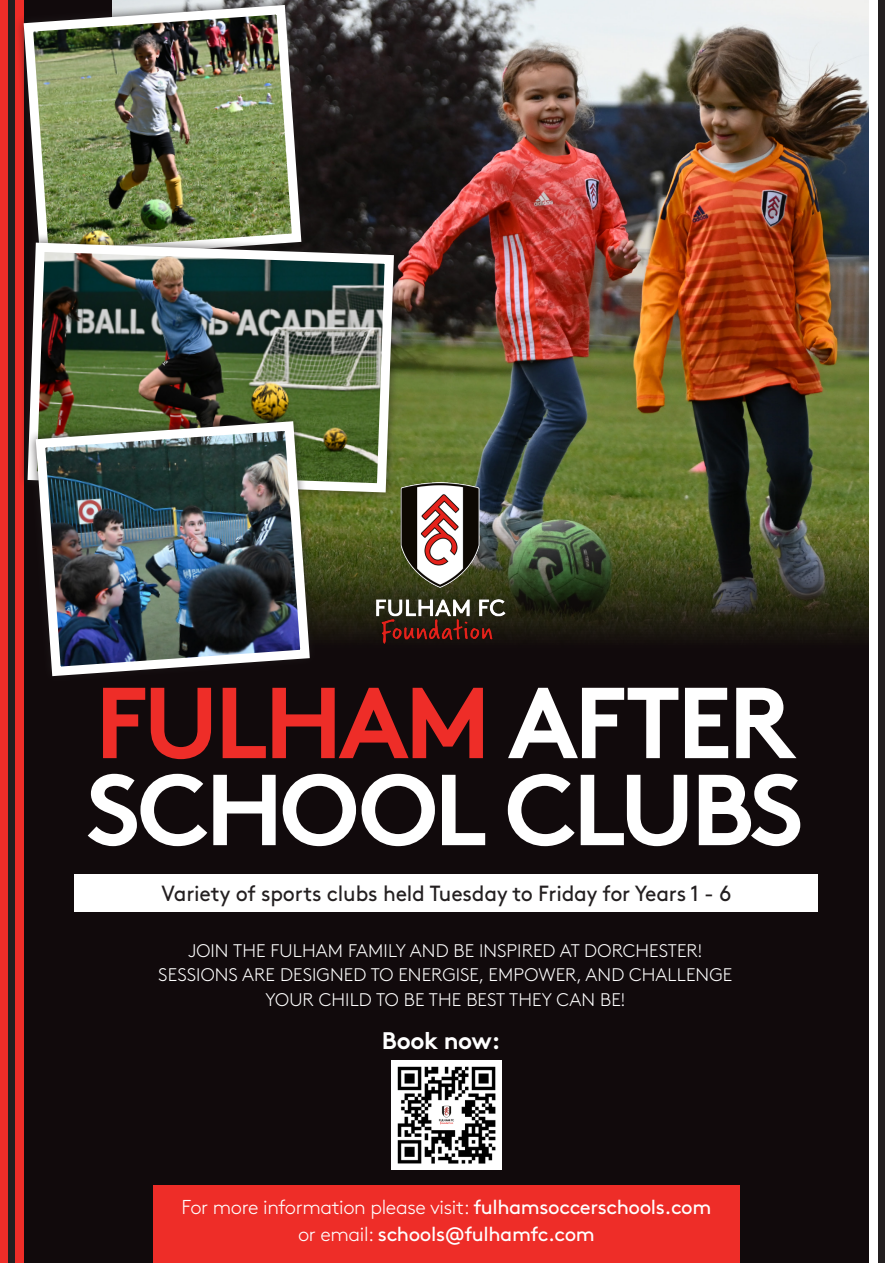
<style>
.page{position:relative;width:893px;height:1263px;background:#110a0c}
.page>*{position:absolute;margin:0;border:0;box-sizing:border-box;transform-origin:0 0}
.t1{font:700 100.5px "Brown";letter-spacing:-.04em;color:#ee2d28}
.t2{font:700 100.5px "Brown";letter-spacing:-.04em;color:#fff}
.t3{font:700 24px "Brown";letter-spacing:-.02em;color:#fff}
.t4{font:21.9px "Brown";letter-spacing:-.01em;color:#231f20;scale:.96 1}
.t5{font:300 20.1px "Brown";letter-spacing:-.02em;color:#fff}
.t6{font:20.1px "Brown";letter-spacing:-.02em;color:#fff}
.t7{font:300 18.3px "Brown";letter-spacing:.005em;color:#fff}
.s1{color:#fff}
.s2{font-weight:400}
.s3{font-weight:300}
</style>
<div class="page">
<img style="left:312px;top:0;width:557px;height:637px">
<div style="left:0;top:0;width:24px;height:1263px;background:#ee2d28"></div>
<div style="left:869px;top:0;width:24px;height:1263px;background:#fff"></div>
<div style="left:9px;top:0;width:6px;height:1263px;background:#231f20"></div>
<div style="left:878px;top:0;width:6px;height:1263px;background:#231f20"></div>
<div style="left:75px;top:874px;width:743px;height:37px;background:#fff"></div>
<img style="left:347px;top:482px;width:187px;height:162px">
<svg style="left:17px;top:0;width:295px;height:226px"></svg>
<img style="left:19px;top:0;width:287px;height:232px">
<img style="left:21px;top:232px;width:383px;height:271px">
<img style="left:23px;top:238px;width:376px;height:259px">
<svg style="left:25px;top:411px;width:295px;height:226px"></svg>
<img style="left:31px;top:416px;width:284px;height:261px">
<div style="left:153px;top:1186px;width:587px;height:77px;background:#ee2d28"></div>
<img style="left:392px;top:1060px;width:109px;height:109px">
<p class="t1" style="left:95px;top:641px;width:702px">FULHAM <span class="s1">AFTER</span></p>
<p class="t2" style="left:87px;top:728px;width:719px">SCHOOL CLUBS</p>
<p class="t4" style="left:161px;top:876px;width:595px">Variety of sports clubs held Tuesday to Friday for Years 1 - 6</p>
<p class="t7" style="left:188px;top:937px;width:515px">JOIN THE FULHAM FAMILY AND BE INSPIRED AT DORCHESTER!</p>
<p class="t7" style="left:158px;top:961px;width:575px">SESSIONS ARE DESIGNED TO ENERGISE, EMPOWER, AND CHALLENGE</p>
<p class="t7" style="left:265px;top:986px;width:361px">YOUR CHILD TO BE THE BEST THEY CAN BE!</p>
<p class="t3" style="left:382px;top:1021px;width:120px">Book now:</p>
<p class="t5" style="left:182px;top:1192px;width:531px">For more information please visit: <span class="s2">fulhamsoccerschools.com</span></p>
<p class="t6" style="left:298px;top:1218px;width:298px"><span class="s3">or email:</span> schools@fulhamfc.com</p>
</div>
